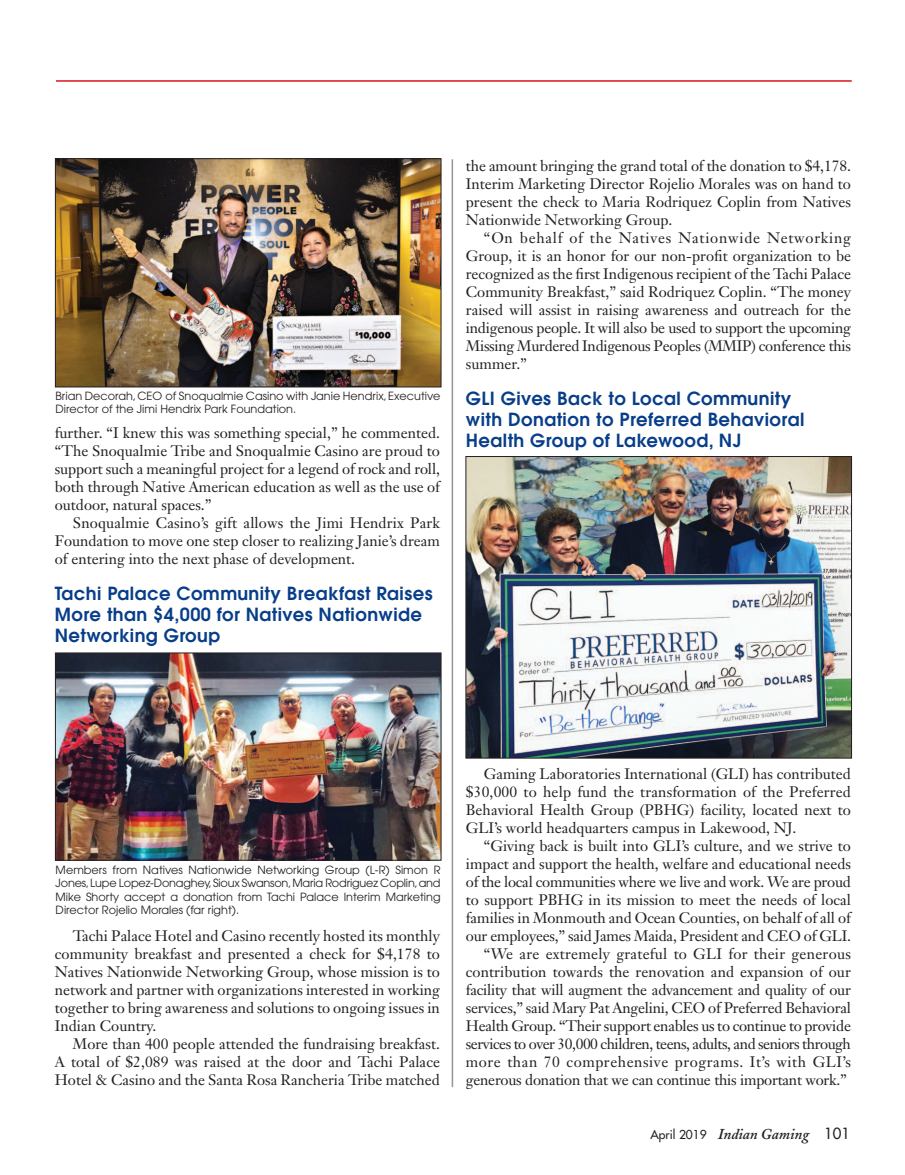
<style>
.page{position:relative;width:905px;height:1175px;background:#fff}
.page>*{position:absolute;margin:0;border:0;box-sizing:border-box;transform-origin:0 0}
.t1{font:600 18px/21px "Avant Garde";letter-spacing:.025em;color:#083e89}
.t2{font:15px/18px "Janson Text";color:#231f20;text-align:justify}
.t3{font:italic 600 15px "Adobe Caslon";color:#231f20}
.t4{font:11.25px/13.5px "Avant Garde";color:#231f20}
.s1{font-family:"Futura";font-weight:400;font-style:normal;font-size:12px}
.s2{font-family:"Futura";font-weight:400;font-style:normal}
</style>
<div class="page">
<hr style="left:451px;top:159px;width:2px;height:928px;background:#939598">
<hr style="left:56px;top:80px;width:795px;height:2px;background:#d8171f">
<img style="left:57px;top:160px;width:382px;height:225px">
<div style="left:55px;top:158px;width:386px;height:229px;border:1px solid #231f20"></div>
<img style="left:57px;top:654px;width:382px;height:204px">
<div style="left:55px;top:652px;width:386px;height:208px;border:1px solid #231f20"></div>
<img style="left:467px;top:458px;width:382px;height:298px">
<div style="left:465px;top:456px;width:386px;height:302px;border:1px solid #231f20"></div>
<p class="t4" style="left:55px;top:390px;width:386px">Brian Decorah,CEO of Snoqualmie Casino with Janie Hendrix,Executive<br>Director of the Jimi Hendrix Park Foundation.</p>
<p class="t2" style="left:55px;top:425px;width:386px">further. “I knew this was something special,” he commented. “The Snoqualmie Tribe and Snoqualmie Casino are proud to support such a meaningful project for a legend of rock and roll, both through Native American education as well as the use of outdoor, natural spaces.”</p>
<p class="t2" style="left:55px;top:515px;width:386px;text-indent:18px">Snoqualmie Casino’s gift allows the Jimi Hendrix Park Foundation to move one step closer to realizing Janie’s dream of entering into the next phase of development.</p>
<p class="t1" style="left:55px;top:585px;width:379px">Tachi Palace Community Breakfast Raises<br>More than $4,000 for Natives Nationwide<br>Networking Group</p>
<p class="t2" style="left:466px;top:158px;width:386px">the amount bringing the grand total of the donation to $4,178.<br>Interim Marketing Director Rojelio Morales was on hand to present the check to Maria Rodriquez Coplin from Natives Nationwide Networking Group.</p>
<p class="t2" style="left:466px;top:230px;width:386px;text-indent:18px">“On behalf of the Natives Nationwide Networking Group, it is an honor for our non-profit organization to be recognized as the first Indigenous recipient of the Tachi Palace Community Breakfast,” said Rodriquez Coplin. “The money raised will assist in raising awareness and outreach for the indigenous people. It will also be used to support the upcoming Missing Murdered Indigenous Peoples (MMIP) conference this summer.”</p>
<p class="t1" style="left:466px;top:390px;width:340px">GLI Gives Back to Local Community with Donation to Preferred Behavioral<br>Health Group of Lakewood, NJ</p>
<p class="t4" style="left:56px;top:864px;width:386px;text-align:justify">Members from Natives Nationwide Networking Group (L-R) Simon R Jones,Lupe Lopez-Donaghey,Sioux Swanson,Maria Rodriguez Coplin,and Mike Shorty accept a donation from Tachi Palace Interim Marketing Director Rojelio Morales (far right).</p>
<p class="t2" style="left:55px;top:927px;width:386px;text-indent:18px">Tachi Palace Hotel and Casino recently hosted its monthly community breakfast and presented a check for $4,178 to Natives Nationwide Networking Group, whose mission is to network and partner with organizations interested in working together to bring awareness and solutions to ongoing issues in Indian Country.</p>
<p class="t2" style="left:55px;top:1035px;width:386px;text-indent:18px">More than 400 people attended the fundraising breakfast.<br>A total of $2,089 was raised at the door and Tachi Palace Hotel &amp; Casino and the Santa Rosa Rancheria Tribe matched</p>
<p class="t2" style="left:466px;top:766px;width:386px;text-indent:18px">Gaming Laboratories International (GLI) has contributed $30,000 to help fund the transformation of the Preferred Behavioral Health Group (PBHG) facility, located next to GLI’s world headquarters campus in Lakewood, NJ.</p>
<p class="t2" style="left:466px;top:838px;width:386px;text-align:right">“Giving back is built into GLI’s culture, and we strive to impact and support the health, welfare and educational needs of the local communities where we live and work. We are proud to support PBHG in its mission to meet the needs of local families in Monmouth and Ocean Counties, on behalf of all of our employees,” said James Maida, President and CEO of GLI. “We are extremely grateful to GLI for their generous contribution towards the renovation and expansion of our facility that will augment the advancement and quality of our services,” said Mary Pat Angelini, CEO of Preferred Behavioral Health Group. “Their support enables us to continue to provide services to over 30,000 children, teens, adults, and seniors through more than 70 comprehensive programs. It’s with GLI’s generous donation that we can continue this important work.”</p>
<p class="t3" style="left:650px;top:1129px;width:201px"><span class="s1">April 2019</span> Indian Gaming <span class="s2">101</span></p>
</div>
